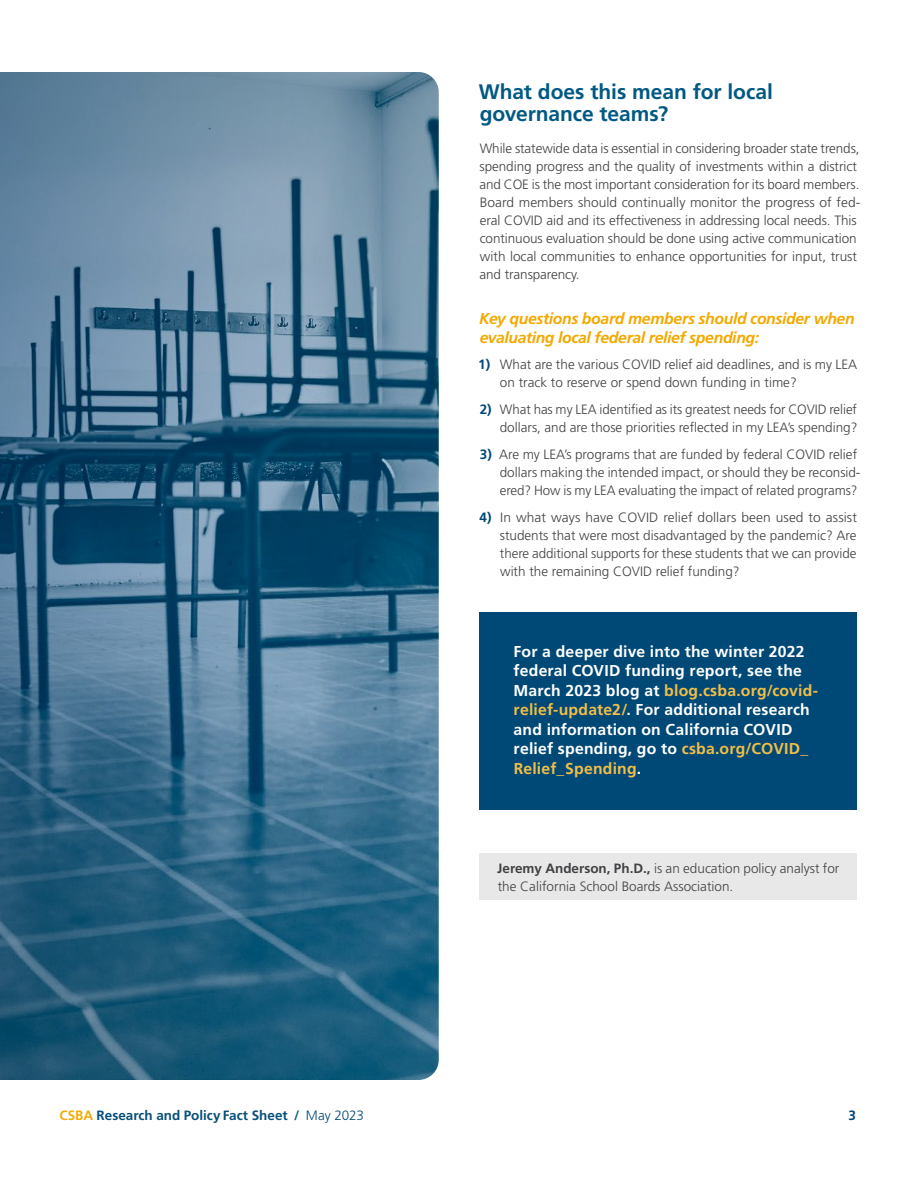
<style>
.page{position:relative;width:918px;height:1188px;background:#fff}
.page>*{position:absolute;margin:0;border:0;box-sizing:border-box;transform-origin:0 0}
.t1{font:700 21px/22px "Frutiger LT Std";letter-spacing:-.005em;color:#005984}
.t2{font:700 15.75px/19.5px "Frutiger LT Std";letter-spacing:.015em;color:#fff}
.t3{font:italic 700 15.75px/19.5px "Frutiger LT Std";letter-spacing:-.02em;color:#f2a900}
.t4{font:300 13.5px/18px "Frutiger LT Std";letter-spacing:-.005em;color:#414042}
.t5{font:700 13.5px "Frutiger LT Std";color:#084f7a}
.t6{font:700 13.5px "Frutiger LT Std";color:#004976}
.s1{font-weight:700;color:#004976}
.s2{color:#f1be48}
.s3{font-weight:700}
.s4{color:#f2ac08}
.s5{color:#005984}
.s6{font-weight:300;color:#004976}
</style>
<div class="page">
<div style="left:479px;top:854px;width:378px;height:46px;background:#e8e8e9"></div>
<div style="left:479px;top:612px;width:378px;height:198px;background:#004976"></div>
<svg style="left:0;top:72px;width:439px;height:1008px;background:#43718f"></svg>
<h1 class="t1" style="left:479px;top:81px;width:296px">What does this mean for local governance teams?</h1>
<p class="t4" style="left:479px;top:140px;width:382px">While statewide data is essential in considering broader state trends, spending progress and the quality of investments within a district and COE is the most important consideration for its board members.<br>Board members should continually monitor the progress of fed&shy;eral COVID aid and its effectiveness in addressing local needs. This continuous evaluation should be done using active communication with local communities to enhance opportunities for input, trust and transparency.</p>
<p class="t3" style="left:479px;top:309px;width:377px">Key questions board members should consider when evaluating local federal relief spending:</p>
<p class="t4" style="left:500px;top:356px;width:359px;text-indent:-22px"><span class="s1">1)</span> What are the various COVID relief aid deadlines, and is my LEA on track to reserve or spend down funding in time?</p>
<p class="t4" style="left:480px;top:401px;width:379px;text-align:right"><span class="s1">2)</span> What has my LEA identified as its greatest needs for COVID relief dollars, and are those priorities reflected in my LEA’s spending?</p>
<p class="t4" style="left:500px;top:446px;width:362px;text-indent:-20px"><span class="s1">3)</span> Are my LEA’s programs that are funded by federal COVID relief dollars making the intended impact, or should they be reconsid&shy;ered? How is my LEA evaluating the impact of related programs?</p>
<p class="t4" style="left:500px;top:509px;width:359px;text-align:justify;text-indent:-20px"><span class="s1">4)</span> In what ways have COVID relief dollars been used to assist students that were most disadvantaged by the pandemic? Are there additional supports for these students that we can provide with the remaining COVID relief funding?</p>
<p class="t2" style="left:513px;top:642px;width:306px">For a deeper dive into the winter 2022 federal COVID funding report, see the March 2023 blog at <span class="s2">blog.csba.org/covid&shy;relief-update2/</span>. For additional research and information on California COVID relief spending, go to <span class="s2">csba.org/COVID_ Relief_Spending</span>.</p>
<p class="t4" style="left:497px;top:860px;width:344px"><span class="s3">Jeremy Anderson, Ph.D.,</span> is an education policy analyst for the California School Boards Association.</p>
<p class="t5" style="left:59px;top:1108px;width:306px"><span class="s4">CSBA</span> Research and Policy Fact Sheet <span class="s5">/</span> <span class="s6">May 2023</span></p>
<p class="t6" style="left:848px;top:1108px;width:9px">3</p>
</div>
